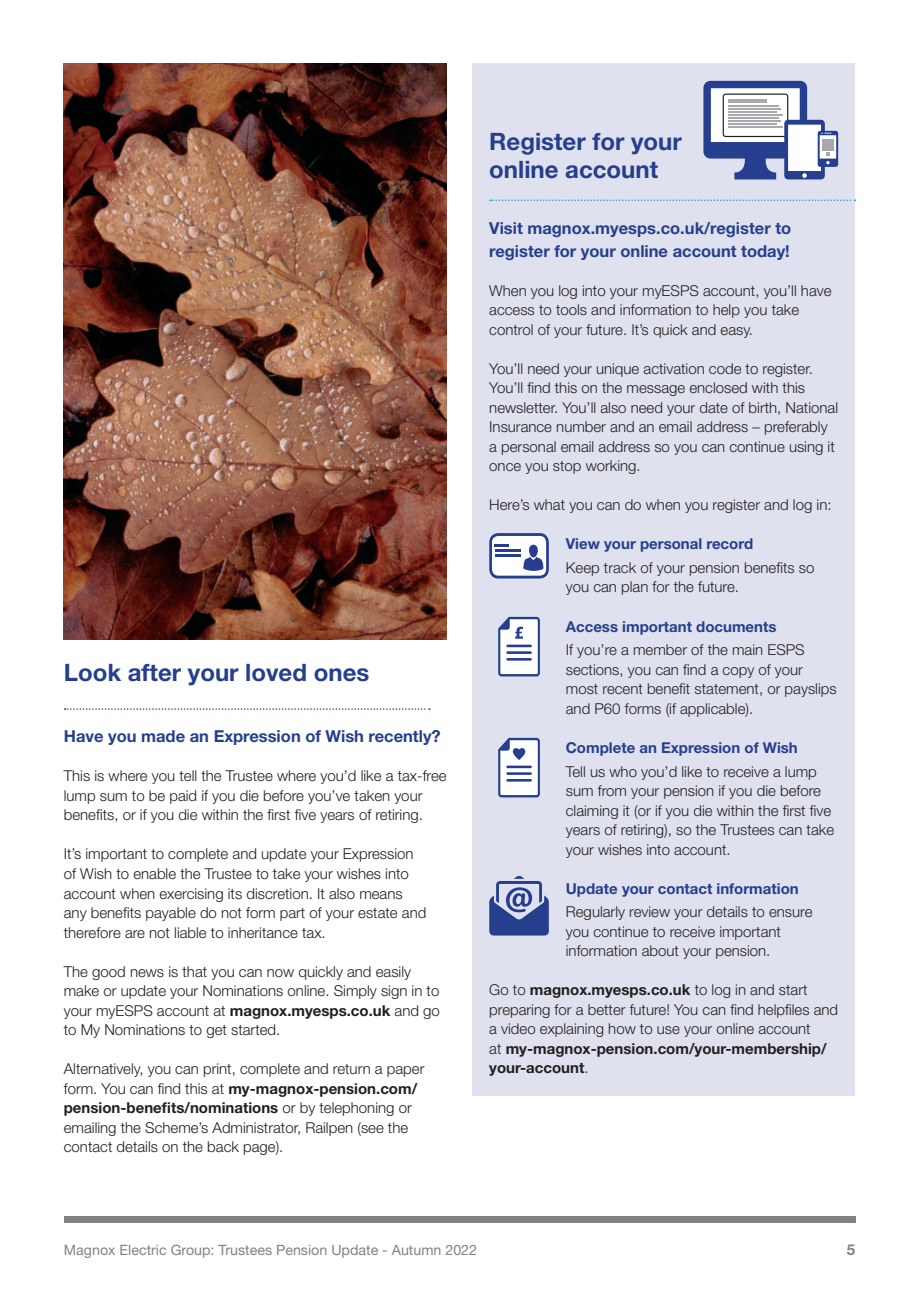
<style>
.page{position:relative;width:919px;height:1289px;background:#fff}
.page>*{position:absolute;margin:0;border:0;box-sizing:border-box;transform-origin:0 0}
.t1{font:700 24px/28.5px "Helvetica Neue LT Std";color:#253f8e}
.t2{font:700 16.5px/22.5px "Helvetica Neue LT Std";color:#253f8e}
.t3{font:300 15px/19.5px "Helvetica Neue LT Std";color:#231f20}
.t4{font:700 15px "Helvetica Neue LT Std";color:#253f8e}
.t5{font:700 15px "Helvetica Neue LT Std";color:#808285}
.t6{font:14.25px "Helvetica Neue LT Std";color:#808285}
.s1{font-weight:700}
.s2{font-family:"Frutiger LT 45 Lt";font-weight:400}
</style>
<div class="page">
<div style="left:64px;top:1216px;width:791px;height:6px;background:#808285"></div>
<svg style="left:65px;top:708px;width:365px;height:1px"></svg>
<img style="left:64px;top:64px;width:382px;height:575px">
<div style="left:472px;top:64px;width:383px;height:1031px;background:#e0e1ee"></div>
<svg style="left:490px;top:199px;width:365px;height:2px"></svg>
<svg style="left:703px;top:81px;width:135px;height:98px"></svg>
<svg style="left:489px;top:533px;width:60px;height:45px;background:#acb6d4"></svg>
<svg style="left:498px;top:617px;width:42px;height:59px;background:#c1c8de"></svg>
<svg style="left:489px;top:875px;width:60px;height:60px"></svg>
<svg style="left:498px;top:737px;width:42px;height:60px;background:#bdc4dc"></svg>
<p class="t1" style="left:64px;top:657px;width:307px">Look after your loved ones</p>
<p class="t2" style="left:64px;top:725px;width:378px">Have you made an Expression of Wish recently?</p>
<p class="t3" style="left:64px;top:766px;width:384px">This is where you tell the Trustee where you’d like a tax-free lump sum to be paid if you die before you’ve taken your benefits, or if you die within the first five years of retiring.</p>
<p class="t3" style="left:64px;top:844px;width:364px">It’s important to complete and update your Expression of Wish to enable the Trustee to take your wishes into account when exercising its discretion. It also means any benefits payable do not form part of your estate and therefore are not liable to inheritance tax.</p>
<p class="t3" style="left:64px;top:961px;width:377px">The good news is that you can now quickly and easily make or update your Nominations online. Simply sign in to your myESPS account at <span class="s1">magnox.myesps.co.uk</span> and go to My Nominations to get started.</p>
<p class="t3" style="left:64px;top:1058px;width:362px">Alternatively, you can print, complete and return a paper form. You can find this at <span class="s1">my-magnox-pension.com/ pension-benefits/nominations</span> or by telephoning or emailing the Scheme’s Administrator, Railpen (see the contact details on the back page).</p>
<p class="t1" style="left:489px;top:126px;width:194px">Register for your online account</p>
<p class="t2" style="left:489px;top:216px;width:303px">Visit magnox.myesps.co.uk/register to register for your online account today!</p>
<p class="t3" style="left:489px;top:280px;width:344px">When you log into your myESPS account, you’ll have access to tools and information to help you take control of your future. It’s quick and easy.</p>
<p class="t3" style="left:489px;top:358px;width:350px">You’ll need your unique activation code to register.<br>You’ll find this on the message enclosed with this newsletter. You’ll also need your date of birth, National Insurance number and an email address <span class="s2">–</span> preferably a personal email address so you can continue using it once you stop working.</p>
<p class="t3" style="left:489px;top:495px;width:344px">Here’s what you can do when you register and log in:</p>
<p class="t4" style="left:566px;top:534px;width:189px">View your personal record</p>
<p class="t3" style="left:566px;top:557px;width:250px">Keep track of your pension benefits so you can plan for the future.</p>
<p class="t4" style="left:566px;top:617px;width:212px">Access important documents</p>
<p class="t3" style="left:566px;top:640px;width:272px">If you’re a member of the main ESPS sections, you can find a copy of your most recent benefit statement, or payslips and P60 forms (if applicable).</p>
<p class="t4" style="left:566px;top:738px;width:233px">Complete an Expression of Wish</p>
<p class="t3" style="left:566px;top:761px;width:270px">Tell us who you’d like to receive a lump sum from your pension if you die before claiming it (or if you die within the first five years of retiring), so the Trustees can take your wishes into account.</p>
<p class="t4" style="left:566px;top:879px;width:234px">Update your contact information</p>
<p class="t3" style="left:566px;top:902px;width:248px">Regularly review your details to ensure you continue to receive important information about your pension.</p>
<p class="t3" style="left:489px;top:980px;width:350px">Go to <span class="s1">magnox.myesps.co.uk</span> to log in and start preparing for a better future! You can find helpfiles and a video explaining how to use your online account<br>at <span class="s1">my-magnox-pension.com/your-membership/ your-account</span>.</p>
<p class="t6" style="left:64px;top:1241px;width:415px">Magnox Electric Group: Trustees Pension Update - Autumn 2022</p>
<p class="t5" style="left:846px;top:1240px;width:10px">5</p>
</div>
